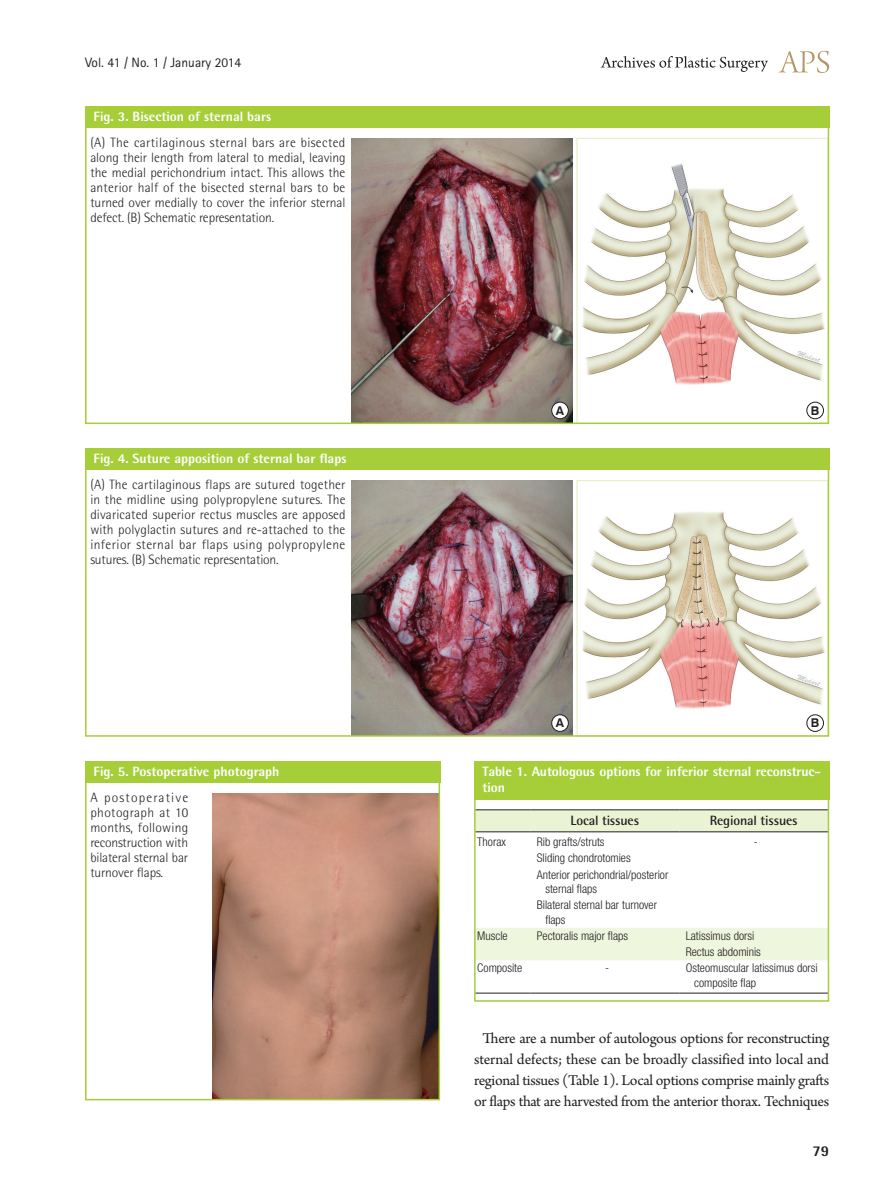
<style>
.page{position:relative;width:893px;height:1191px;background:#fff}
.page>*{position:absolute;margin:0;border:0;box-sizing:border-box;transform-origin:0 0}
.본문_성형{font:15.75px/21px "Arno Pro";letter-spacing:-.02em;color:#231f20;text-align:center}
.t1{font:800 15px "Rotis Semi Sans Std";color:#231f20}
.그림__표-설명{font:300 13.5px/15px "Rotis Semi Sans Std";letter-spacing:-.01em;color:#231f20;text-align:justify}
.표_그림_제목_볼드{font:800 13.5px/16.2px "Rotis Semi Sans Std";color:#fff}
.표제목체_-_확정{font:700 13.5px "Rotis Semi Sans Std";letter-spacing:-.01em;color:#231f20}
.권_호_월{font:13.5px "Rotis Sans Serif Std";color:#231f20}
.t2{font:700 12.15px "Swiss 721 BT";color:#231f20}
.표_본문_-_확정{font:300 condensed 12px/14.4px "Helvetica Neue LT Std";color:#231f20}
</style>
<div class="page">
<svg style="left:779px;top:51px;width:50px;height:22px"></svg>
<svg style="left:601px;top:56px;width:167px;height:16px"></svg>
<img style="left:213px;top:793px;width:224px;height:304px">
<div style="left:85px;top:761px;width:355px;height:339px;border:2px solid #a6ce39"></div>
<div style="left:85px;top:761px;width:355px;height:21px;background:#a6ce39"></div>
<div style="left:477px;top:810px;width:349px;height:21px;background:#eaf3d4"></div>
<svg style="left:477px;top:832px;width:349px;height:129px"></svg>
<div style="left:477px;top:927px;width:349px;height:33px;background:#eff6de"></div>
<hr style="left:475px;top:992px;width:55px;height:1px;background:#231f20">
<hr style="left:530px;top:992px;width:149px;height:1px;background:#231f20">
<hr style="left:679px;top:992px;width:149px;height:1px;background:#231f20">
<hr style="left:475px;top:809px;width:55px;height:1px;background:#231f20">
<hr style="left:530px;top:809px;width:149px;height:1px;background:#231f20">
<hr style="left:679px;top:809px;width:149px;height:1px;background:#231f20">
<hr style="left:475px;top:831px;width:55px;height:1px;background:#231f20">
<hr style="left:530px;top:831px;width:149px;height:1px;background:#231f20">
<hr style="left:679px;top:831px;width:149px;height:1px;background:#231f20">
<div style="left:474px;top:761px;width:355px;height:240px;border:2px solid #a6ce39"></div>
<div style="left:474px;top:761px;width:355px;height:38px;background:#a6ce39"></div>
<img style="left:352px;top:480px;width:221px;height:253px">
<img style="left:582px;top:511px;width:243px;height:198px">
<div style="left:85px;top:449px;width:744px;height:21px;background:#a6ce39"></div>
<div style="left:552px;top:715px;width:16px;height:16px;background:#fff;border-radius:50%"></div>
<div style="left:551px;top:714px;width:17px;height:17px;border:1px solid #231f20;border-radius:50%"></div>
<div style="left:807px;top:714px;width:17px;height:17px;border:1px solid #231f20;border-radius:50%"></div>
<img style="left:352px;top:138px;width:221px;height:283px">
<img style="left:582px;top:163px;width:243px;height:222px">
<div style="left:85px;top:106px;width:744px;height:22px;background:#a6ce39"></div>
<div style="left:552px;top:402px;width:16px;height:17px;background:#fff;border-radius:50%"></div>
<div style="left:551px;top:402px;width:17px;height:17px;border:1px solid #231f20;border-radius:50%"></div>
<div style="left:807px;top:402px;width:17px;height:17px;border:1px solid #231f20;border-radius:50%"></div>
<p class="권_호_월" style="left:85px;top:54px;width:158px">Vol. 41 / No. 1 / January 2014</p>
<p class="표_그림_제목_볼드" style="left:94px;top:108px;width:179px">Fig. 3. Bisection of sternal bars</p>
<p class="그림__표-설명" style="left:90px;top:135px;width:257px">(A) The cartilaginous sternal bars are bisected along their length from lateral to medial, leaving the medial perichondrium intact. This allows the anterior half of the bisected sternal bars to be turned over medially to cover the inferior sternal defect. (B) Schematic representation.</p>
<p class="표_그림_제목_볼드" style="left:94px;top:450px;width:254px">Fig. 4. Suture apposition of sternal bar flaps</p>
<p class="그림__표-설명" style="left:90px;top:477px;width:257px">(A) The cartilaginous flaps are sutured together in the midline using polypropylene sutures. The divaricated superior rectus muscles are apposed with polyglactin sutures and re-attached to the inferior sternal bar flaps using polypropylene sutures. (B) Schematic representation.</p>
<p class="표_그림_제목_볼드" style="left:94px;top:763px;width:187px">Fig. 5. Postoperative photograph</p>
<p class="그림__표-설명" style="left:90px;top:790px;width:99px">A postoperative photograph at 10 months, following reconstruction with bilateral sternal bar turnover flaps.</p>
<p class="t2" style="left:556px;top:403px;width:10px">A</p>
<p class="t2" style="left:811px;top:403px;width:10px">B</p>
<p class="t2" style="left:556px;top:715px;width:10px">A</p>
<p class="t2" style="left:811px;top:715px;width:10px">B</p>
<p class="표_그림_제목_볼드" style="left:483px;top:763px;width:340px">Table 1. Autologous options for inferior sternal reconstruc&shy;tion</p>
<p class="표제목체_-_확정" style="left:571px;top:812px;width:70px">Local tissues</p>
<p class="표제목체_-_확정" style="left:710px;top:812px;width:89px">Regional tissues</p>
<p class="표_본문_-_확정" style="left:477px;top:834px;width:30px">Thorax</p>
<p class="표_본문_-_확정" style="left:537px;top:834px;width:69px">Rib grafts/struts</p>
<p class="표_본문_-_확정" style="left:754px;top:834px;width:5px">-</p>
<p class="표_본문_-_확정" style="left:537px;top:850px;width:95px">Sliding chondrotomies</p>
<p class="표_본문_-_확정" style="left:545px;top:867px;width:124px;text-indent:-9px">Anterior perichondrial/posterior sternal flaps</p>
<p class="표_본문_-_확정" style="left:545px;top:897px;width:113px;text-indent:-9px">Bilateral sternal bar turnover flaps</p>
<p class="표_본문_-_확정" style="left:477px;top:928px;width:32px">Muscle</p>
<p class="표_본문_-_확정" style="left:537px;top:928px;width:93px">Pectoralis major flaps</p>
<p class="표_본문_-_확정" style="left:686px;top:928px;width:70px">Latissimus dorsi</p>
<p class="표_본문_-_확정" style="left:686px;top:944px;width:77px">Rectus abdominis</p>
<p class="표_본문_-_확정" style="left:477px;top:961px;width:46px">Composite</p>
<p class="표_본문_-_확정" style="left:605px;top:961px;width:5px">-</p>
<p class="표_본문_-_확정" style="left:694px;top:961px;width:125px;text-indent:-9px">Osteomuscular latissimus dorsi composite flap</p>
<p class="본문_성형" style="left:474px;top:1029px;width:357px">There are a number of autologous options for reconstructing sternal defects; these can be broadly classified into local and regional tissues (Table 1). Local options comprise mainly grafts or flaps that are harvested from the anterior thorax. Techniques</p>
<p class="t1" style="left:812px;top:1141px;width:18px">79</p>
</div>
